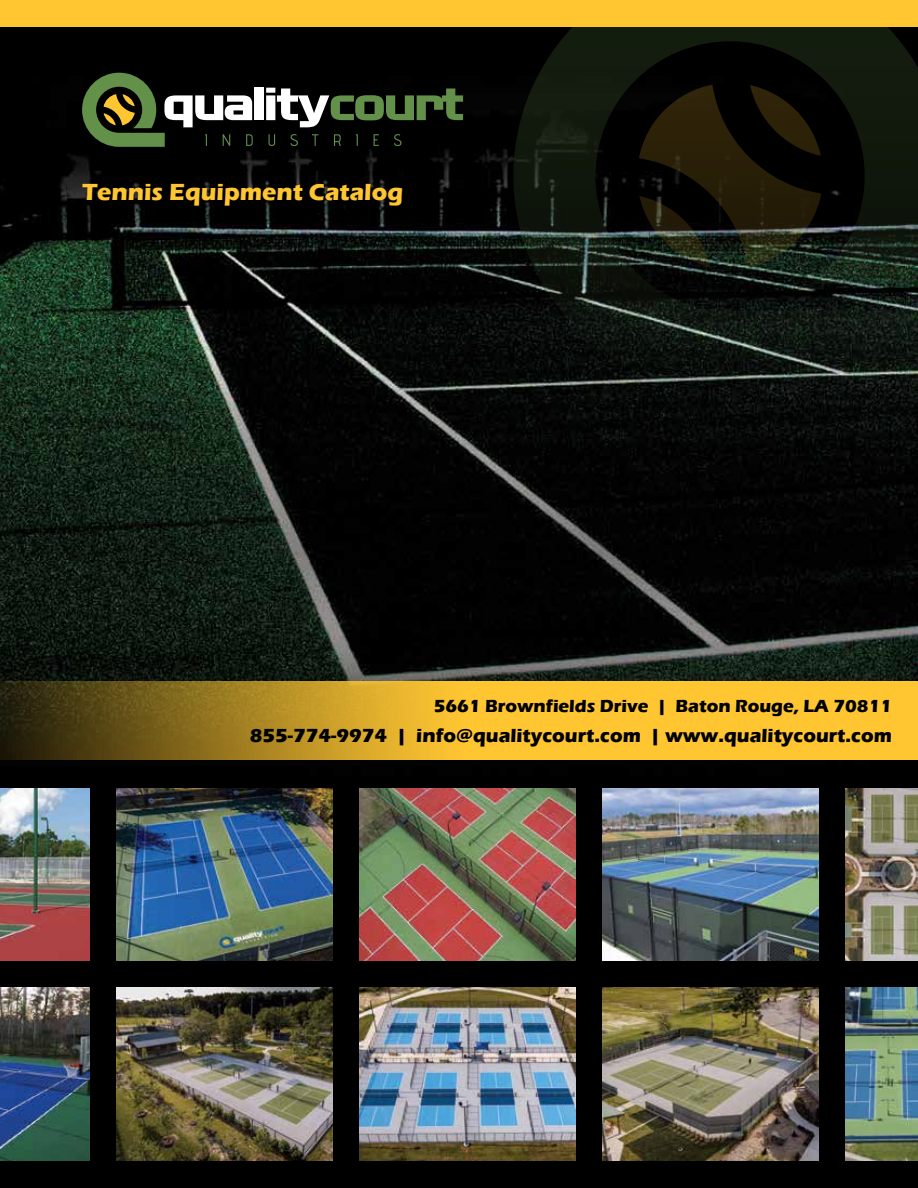
<style>
.page{position:relative;width:918px;height:1188px;background:#000}
.page>*{position:absolute;margin:0;border:0;box-sizing:border-box;transform-origin:0 0}
.t1{font:700 24px "Eras ITC";color:#ffc632}
.t2{font:700 19.5px "Eras ITC";color:#000}
.t3{font:700 18px "Eras ITC";color:#000}
</style>
<div class="page">
<img style="left:0;top:72px;width:918px;height:1064px">
<div style="left:254px;top:88px;width:10px;height:32px;background:#fff"></div>
<svg style="left:266px;top:88px;width:197px;height:39px"></svg>
<svg style="left:82px;top:73px;width:171px;height:74px"></svg>
<svg style="left:269px;top:134px;width:6px;height:12px"></svg>
<svg style="left:290px;top:134px;width:8px;height:12px"></svg>
<svg style="left:312px;top:134px;width:6px;height:12px"></svg>
<svg style="left:334px;top:134px;width:7px;height:12px"></svg>
<svg style="left:356px;top:134px;width:2px;height:12px"></svg>
<svg style="left:374px;top:134px;width:5px;height:12px"></svg>
<svg style="left:394px;top:134px;width:8px;height:12px"></svg>
<svg style="left:513px;top:27px;width:405px;height:366px;fill:#0e150c"></svg>
<svg style="left:639px;top:85px;width:182px;height:182px"></svg>
<div style="left:0;top:0;width:918px;height:27px;background:#ffc632"></div>
<svg style="left:0;top:681px;width:918px;height:78px;background:#c89d28"></svg>
<img style="left:0;top:788px;width:89px;height:173px">
<img style="left:116px;top:988px;width:216px;height:173px">
<img style="left:602px;top:988px;width:216px;height:173px">
<img style="left:359px;top:988px;width:216px;height:173px">
<img style="left:0;top:988px;width:89px;height:173px">
<img style="left:116px;top:788px;width:216px;height:173px">
<img style="left:602px;top:788px;width:216px;height:173px">
<img style="left:845px;top:988px;width:73px;height:173px">
<img style="left:359px;top:788px;width:216px;height:173px">
<img style="left:845px;top:788px;width:73px;height:173px">
<p class="t1" style="left:82px;top:179px;width:323px">Tennis Equipment Catalog</p>
<p class="t3" style="left:434px;top:696px;width:460px">5661 Brownfields Drive | Baton Rouge, LA 70811</p>
<p class="t2" style="left:250px;top:724px;width:644px">855-774-9974 | info@qualitycourt.com | www.qualitycourt.com</p>
</div>
